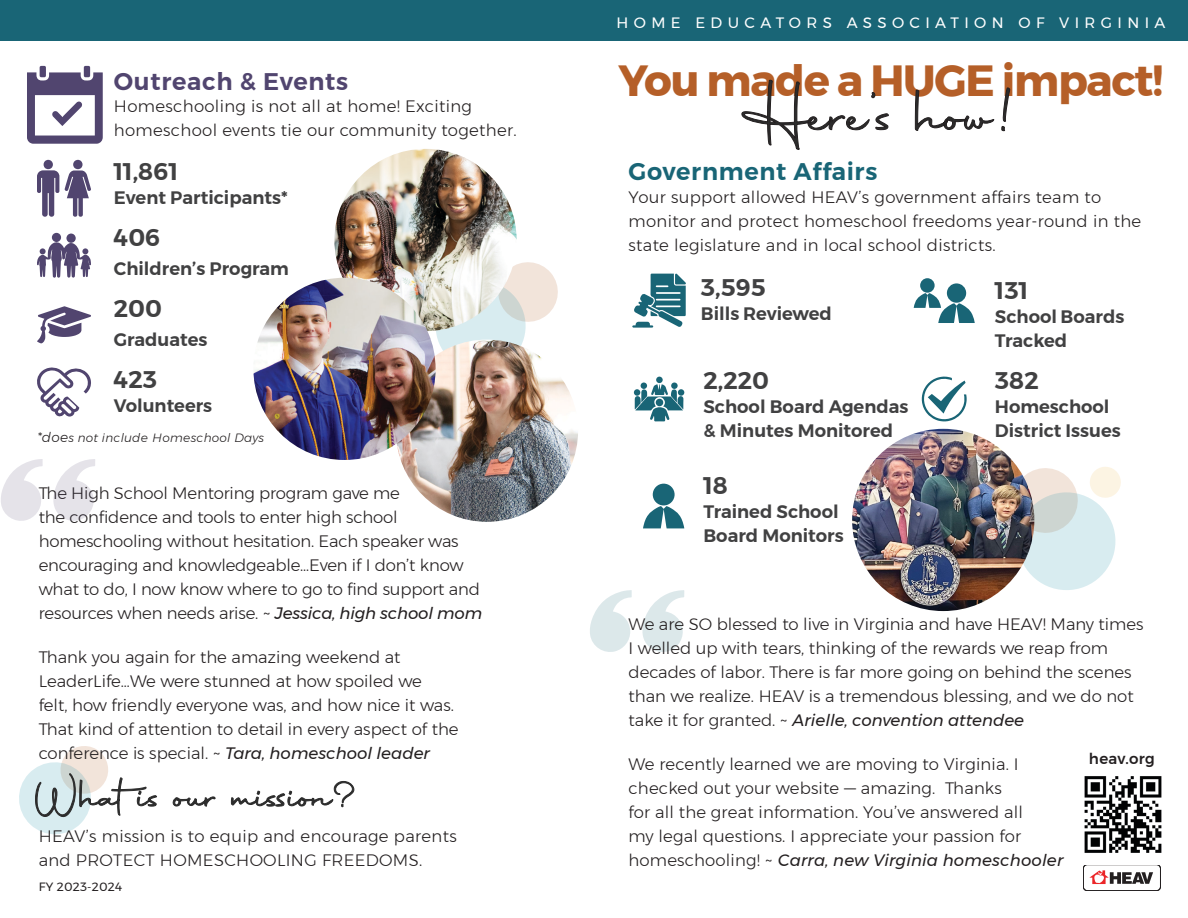
<style>
.page{position:relative;width:1188px;height:918px;background:#fff}
.page>*{position:absolute;margin:0;border:0;box-sizing:border-box;transform-origin:0 0}
.t1{font:700 43.5px "Montserrat";letter-spacing:-.03em;color:#b55f28}
.numbers2{font:600 24px "Montserrat";color:#414142}
.t2{font:600 24px "Montserrat";letter-spacing:.03em;color:#196576}
.t3{font:600 24px "Montserrat";letter-spacing:.03em;color:#51456f}
.numbers{font:600 18px/24px "Montserrat";color:#414142}
.testimonial{font:300 16.5px/24px "Montserrat";color:#231f20}
.paragraph{font:300 16.5px/24px "Montserrat";letter-spacing:.02em;color:#231f20}
.t4{font:15px "Montserrat";letter-spacing:.36em;color:#fff}
.t5{font:500 15px "Montserrat";letter-spacing:.02em;color:#231f20}
.paragraph-2{font:italic 300 12px "Montserrat";letter-spacing:.02em;color:#231f20}
.paragraph-3{font:12px "Montserrat";letter-spacing:.02em;color:#231f20}
.s1{font-size:13.5px}
.s2{font-weight:400;font-style:italic}
</style>
<div class="page">
<svg style="left:1089px;top:870px;width:64px;height:14px"></svg>
<div style="left:1083px;top:865px;width:78px;height:25px;border:1px solid #231f20;border-radius:4px"></div>
<img style="left:1084px;top:776px;width:78px;height:77px">
<svg style="left:430px;top:262px;width:128px;height:95px"></svg>
<svg style="left:1012px;top:466px;width:109px;height:124px"></svg>
<svg style="left:632px;top:274px;width:54px;height:54px"></svg>
<div style="left:947px;top:283px;width:19px;height:20px;background:#196576;border-radius:50%"></div>
<div style="left:920px;top:278px;width:15px;height:15px;background:#196576;border-radius:50%"></div>
<svg style="left:914px;top:293px;width:61px;height:30px"></svg>
<svg style="left:635px;top:384px;width:48px;height:37px"></svg>
<div style="left:656px;top:399px;width:7px;height:7px;background:#196576;border-radius:50%"></div>
<div style="left:656px;top:377px;width:7px;height:6px;background:#196576;border-radius:50%"></div>
<div style="left:641px;top:382px;width:6px;height:7px;background:#196576;border-radius:50%"></div>
<div style="left:678px;top:389px;width:6px;height:7px;background:#196576;border-radius:50%"></div>
<div style="left:671px;top:383px;width:7px;height:6px;background:#196576;border-radius:50%"></div>
<div style="left:634px;top:389px;width:6px;height:7px;background:#196576;border-radius:50%"></div>
<div style="left:653px;top:484px;width:22px;height:21px;background:#196576;border-radius:50%"></div>
<svg style="left:643px;top:506px;width:41px;height:22px"></svg>
<svg style="left:922px;top:377px;width:45px;height:44px"></svg>
<svg style="left:590px;top:590px;width:42px;height:62px"></svg>
<svg style="left:642px;top:590px;width:43px;height:62px"></svg>
<svg style="left:741px;top:80px;width:269px;height:70px"></svg>
<svg style="left:19px;top:746px;width:335px;height:88px"></svg>
<div style="left:0;top:0;width:1188px;height:40px;background:#196576"></div>
<svg style="left:65px;top:160px;width:26px;height:57px"></svg>
<svg style="left:37px;top:160px;width:22px;height:57px"></svg>
<div style="left:66px;top:234px;width:10px;height:9px;background:#51456f;border-radius:50%"></div>
<div style="left:52px;top:233px;width:9px;height:9px;background:#51456f;border-radius:50%"></div>
<svg style="left:37px;top:241px;width:54px;height:37px"></svg>
<svg style="left:37px;top:306px;width:54px;height:37px"></svg>
<svg style="left:37px;top:367px;width:54px;height:50px"></svg>
<svg style="left:27px;top:66px;width:76px;height:78px"></svg>
<svg style="left:1px;top:459px;width:42px;height:62px"></svg>
<svg style="left:53px;top:459px;width:42px;height:62px"></svg>
<img style="left:396px;top:340px;width:182px;height:182px;border-radius:91px">
<img style="left:334px;top:149px;width:183px;height:182px;border-radius:91px">
<img style="left:852px;top:429px;width:182px;height:182px;border-radius:91px">
<img style="left:253px;top:278px;width:183px;height:182px;border-radius:91px">
<p class="t3" style="left:114px;top:63px;width:236px">Outreach &amp; Events</p>
<p class="paragraph" style="left:114px;top:94px;width:404px">Homeschooling is not all at home! Exciting homeschool events tie our community together.</p>
<p class="numbers2" style="left:114px;top:152px;width:66px">11,861</p>
<p class="numbers" style="left:114px;top:185px;width:175px">Event Participants*</p>
<p class="numbers2" style="left:114px;top:218px;width:48px">406</p>
<p class="numbers" style="left:114px;top:256px;width:177px">Children’s Program</p>
<p class="numbers2" style="left:114px;top:290px;width:50px">200</p>
<p class="numbers" style="left:114px;top:328px;width:95px">Graduates</p>
<p class="numbers2" style="left:114px;top:361px;width:45px">423</p>
<p class="numbers" style="left:114px;top:394px;width:100px">Volunteers</p>
<p class="paragraph-2" style="left:37px;top:429px;width:229px"><span class="s1">*doe</span>s not include Homeschool Days</p>
<p class="testimonial" style="left:39px;top:481px;width:445px">The High School Mentoring program gave me<br>the confidence and tools to enter high school homeschooling without hesitation. Each speaker was encouraging and knowledgeable…Even if I don’t know what to do, I now know where to go to find support and resources when needs arise. ~ <span class="s2">Jessica, high school mom</span></p>
<p class="testimonial" style="left:39px;top:645px;width:421px">Thank you again for the amazing weekend at LeaderLife…We were stunned at how spoiled we<br>felt, how friendly everyone was, and how nice it was.<br>That kind of attention to detail in every aspect of the conference is special. ~ <span class="s2">Tara, homeschool leader</span></p>
<p class="paragraph" style="left:39px;top:824px;width:420px">HEAV’s mission is to equip and encourage parents and PROTECT HOMESCHOOLING FREEDOMS.</p>
<p class="paragraph-3" style="left:39px;top:878px;width:85px">FY 2023-2024</p>
<p class="t4" style="left:617px;top:11px;width:550px">HOME EDUCATORS ASSOCIATION OF VIRGINIA</p>
<p class="t1" style="left:619px;top:45px;width:546px">You made a HUGE impact!</p>
<p class="t2" style="left:629px;top:152px;width:250px">Government Affairs</p>
<p class="paragraph" style="left:629px;top:185px;width:514px">Your support allowed HEAV’s government affairs team to monitor and protect homeschool freedoms year-round in the state legislature and in local school districts.</p>
<p class="numbers2" style="left:701px;top:268px;width:66px">3,595</p>
<p class="numbers" style="left:701px;top:302px;width:133px">Bills Reviewed</p>
<p class="numbers2" style="left:995px;top:271px;width:35px">131</p>
<p class="numbers" style="left:995px;top:304px;width:131px">School Boards<br>Tracked</p>
<p class="numbers2" style="left:704px;top:362px;width:67px">2,220</p>
<p class="numbers" style="left:704px;top:395px;width:206px">School Board Agendas &amp; Minutes Monitored</p>
<p class="numbers2" style="left:704px;top:466px;width:26px">18</p>
<p class="numbers" style="left:704px;top:499px;width:142px">Trained School<br>Board Monitors</p>
<p class="numbers2" style="left:995px;top:362px;width:45px">382</p>
<p class="numbers" style="left:995px;top:395px;width:127px">Homeschool<br>District Issues</p>
<p class="testimonial" style="left:629px;top:612px;width:517px">We are SO blessed to live in Virginia and have HEAV! Many times I welled up with tears, thinking of the rewards we reap from decades of labor. There is far more going on behind the scenes than we realize. HEAV is a tremendous blessing, and we do not take it for granted. ~ <span class="s2">Arielle, convention attendee</span></p>
<p class="testimonial" style="left:629px;top:752px;width:436px">We recently learned we are moving to Virginia. I checked out your website — amazing. Thanks<br>for all the great information. You’ve answered all<br>my legal questions. I appreciate your passion for homeschooling! ~ <span class="s2">Carra, new Virginia homeschooler</span></p>
<p class="t5" style="left:1089px;top:747px;width:67px">heav.org</p>
</div>
